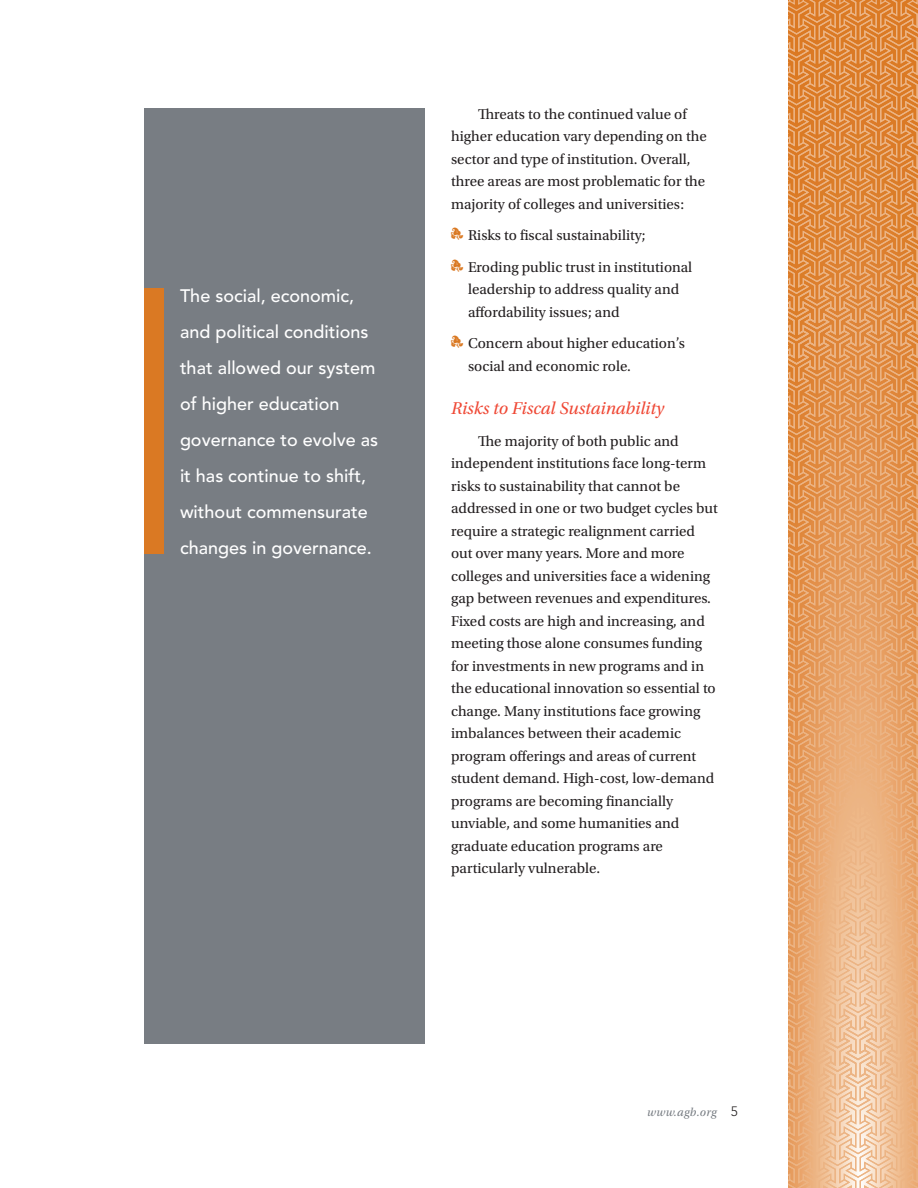
<style>
.page{position:relative;width:918px;height:1188px;background:#fff}
.page>*{position:absolute;margin:0;border:0;box-sizing:border-box;transform-origin:0 0}
.t1{font:500 18px/36px "Avenir LT Std";color:#fff}
.t2{font:italic 18px "Utopia Std";color:#ef4835}
.t3{font:15px/22.5px "Utopia Std";color:#231f20}
.t4{font:italic 12px "Utopia Std";letter-spacing:.025em;color:#787d83}
.s1{font-family:"Avenir LT Std";font-weight:300;font-style:normal;font-size:13.5px;color:#231f20}
</style>
<div class="page">
<svg style="left:788px;top:0;width:130px;height:1188px;background:#e7a267"></svg>
<div style="left:144px;top:108px;width:280px;height:936px;background:#787d83"></div>
<div style="left:144px;top:288px;width:19px;height:265px;background:#da7923"></div>
<p class="t1" style="left:180px;top:278px;width:200px">The social, economic, and political conditions that allowed our system of higher education governance to evolve as it has continue to shift, without commensurate changes in governance.</p>
<p class="t3" style="left:451px;top:103px;width:257px;text-indent:27px">Threats to the continued value of higher education vary depending on the sector and type of institution. Overall, three areas are most problematic for the majority of colleges and universities:</p>
<p class="t3" style="left:468px;top:220px;width:226px;line-height:31.5px">Risks to fiscal sustainability;<br>Eroding public trust in institutional</p>
<p class="t3" style="left:468px;top:279px;width:213px">leadership to address quality and affordability issues; and</p>
<p class="t3" style="left:468px;top:333px;width:218px">Concern about higher education’s social and economic role.</p>
<p class="t2" style="left:451px;top:399px;width:215px">Risks to Fiscal Sustainability</p>
<p class="t3" style="left:451px;top:430px;width:268px;text-indent:27px">The majority of both public and independent institutions face long-term risks to sustainability that cannot be addressed in one or two budget cycles but require a strategic realignment carried out over many years. More and more colleges and universities face a widening gap between revenues and expenditures.<br>Fixed costs are high and increasing, and meeting those alone consumes funding for investments in new programs and in the educational innovation so essential to change. Many institutions face growing imbalances between their academic program offerings and areas of current student demand. High-cost, low-demand programs are becoming financially unviable, and some humanities and graduate education programs are particularly vulnerable.</p>
<p class="t4" style="left:647px;top:1106px;width:92px">www.agb.org <span class="s1">5</span></p>
</div>
